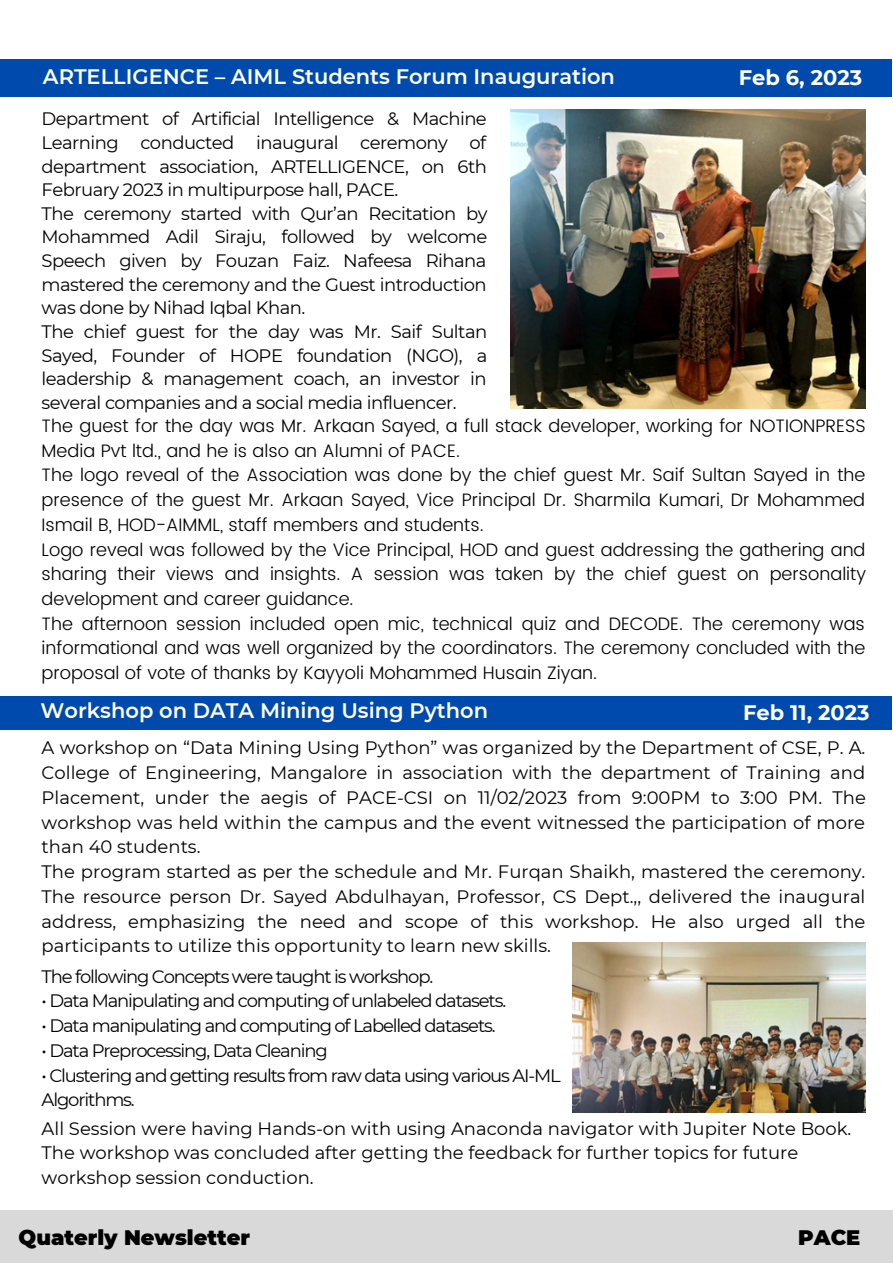
<style>
.page{position:relative;width:893px;height:1264px;background:#fff}
.page>*{position:absolute;margin:0;border:0;box-sizing:border-box;transform-origin:0 0}
.t1{font:600 21px "Montserrat";color:#fff}
.t2{font:900 21px "Montserrat";color:#000}
.t3{font:700 21px "Montserrat";color:#fff}
.t4{font:18px/24.8px "Montserrat";color:#000}
.t5{font:300 18px/24.8px "Poppins";color:#000}
.t6{font:18px/23.5px "Montserrat";letter-spacing:-.03em;color:#000}
.t7{font:18px/24.8px "Montserrat";letter-spacing:-.065em;color:#000}
</style>
<div class="page">
<img style="left:510px;top:110px;width:355px;height:299px">
<img style="left:572px;top:942px;width:293px;height:170px">
<div style="left:0;top:1210px;width:892px;height:52px;background:#d9d9d9"></div>
<div style="left:0;top:60px;width:891px;height:36px;background:#004aad"></div>
<div style="left:0;top:696px;width:891px;height:33px;background:#004aad"></div>
<p class="t1" style="left:43px;top:63px;width:573px">ARTELLIGENCE – AIML Students Forum Inauguration</p>
<p class="t3" style="left:738px;top:64px;width:125px">Feb 6, 2023</p>
<p class="t6" style="left:42px;top:107px;width:447px">Department of Artificial Intelligence &amp; Machine Learning conducted inaugural ceremony of department association, ARTELLIGENCE, on 6th February 2023 in multipurpose hall, PACE.<br>The ceremony started with Qur’an Recitation by Mohammed Adil Siraju, followed by welcome Speech given by Fouzan Faiz. Nafeesa Rihana mastered the ceremony and the Guest introduction was done by Nihad Iqbal Khan.<br>The chief guest for the day was Mr. Saif Sultan Sayed, Founder of HOPE foundation (NGO), a leadership &amp; management coach, an investor in several companies and a social media influencer.</p>
<p class="t5" style="left:42px;top:413px;width:825px">The guest for the day was Mr. Arkaan Sayed, a full stack developer, working for NOTIONPRESS Media Pvt ltd., and he is also an Alumni of PACE.<br>The logo reveal of the Association was done by the chief guest Mr. Saif Sultan Sayed in the presence of the guest Mr. Arkaan Sayed, Vice Principal Dr. Sharmila Kumari, Dr Mohammed Ismail B, HOD-AIMML, staff members and students.<br>Logo reveal was followed by the Vice Principal, HOD and guest addressing the gathering and sharing their views and insights. A session was taken by the chief guest on personality development and career guidance.<br>The afternoon session included open mic, technical quiz and DECODE. The ceremony was informational and was well organized by the coordinators. The ceremony concluded with the proposal of vote of thanks by Kayyoli Mohammed Husain Ziyan.</p>
<p class="t1" style="left:41px;top:697px;width:449px">Workshop on DATA Mining Using Python</p>
<p class="t3" style="left:743px;top:699px;width:128px">Feb 11, 2023</p>
<p class="t4" style="left:42px;top:735px;width:825px">A workshop on “Data Mining Using Python” was organized by the Department of CSE, P. A.<br>College of Engineering, Mangalore in association with the department of Training and Placement, under the aegis of PACE-CSI on 11/02/2023 from 9:00PM to 3:00 PM. The workshop was held within the campus and the event witnessed the participation of more than 40 students.<br>The program started as per the schedule and Mr. Furqan Shaikh, mastered the ceremony.<br>The resource person Dr. Sayed Abdulhayan, Professor, CS Dept.,, delivered the inaugural address, emphasizing the need and scope of this workshop. He also urged all the participants to utilize this opportunity to learn new skills.</p>
<p class="t7" style="left:42px;top:963px;width:393px">The following Concepts were taught is workshop.</p>
<p class="t7" style="left:42px;top:988px;width:466px">• Data Manipulating and computing of unlabeled datasets.</p>
<p class="t7" style="left:42px;top:1013px;width:455px">• Data manipulating and computing of Labelled datasets.</p>
<p class="t7" style="left:42px;top:1037px;width:287px">• Data Preprocessing, Data Cleaning</p>
<p class="t7" style="left:42px;top:1062px;width:520px">• Clustering and getting results from raw data using various AI-ML<br>Algorithms.</p>
<p class="t4" style="left:42px;top:1115px;width:811px">All Session were having Hands-on with using Anaconda navigator with Jupiter Note Book.<br>The workshop was concluded after getting the feedback for further topics for future workshop session conduction.</p>
<p class="t2" style="left:19px;top:1224px;width:233px">Quaterly Newsletter</p>
<p class="t2" style="left:798px;top:1224px;width:64px">PACE</p>
</div>
